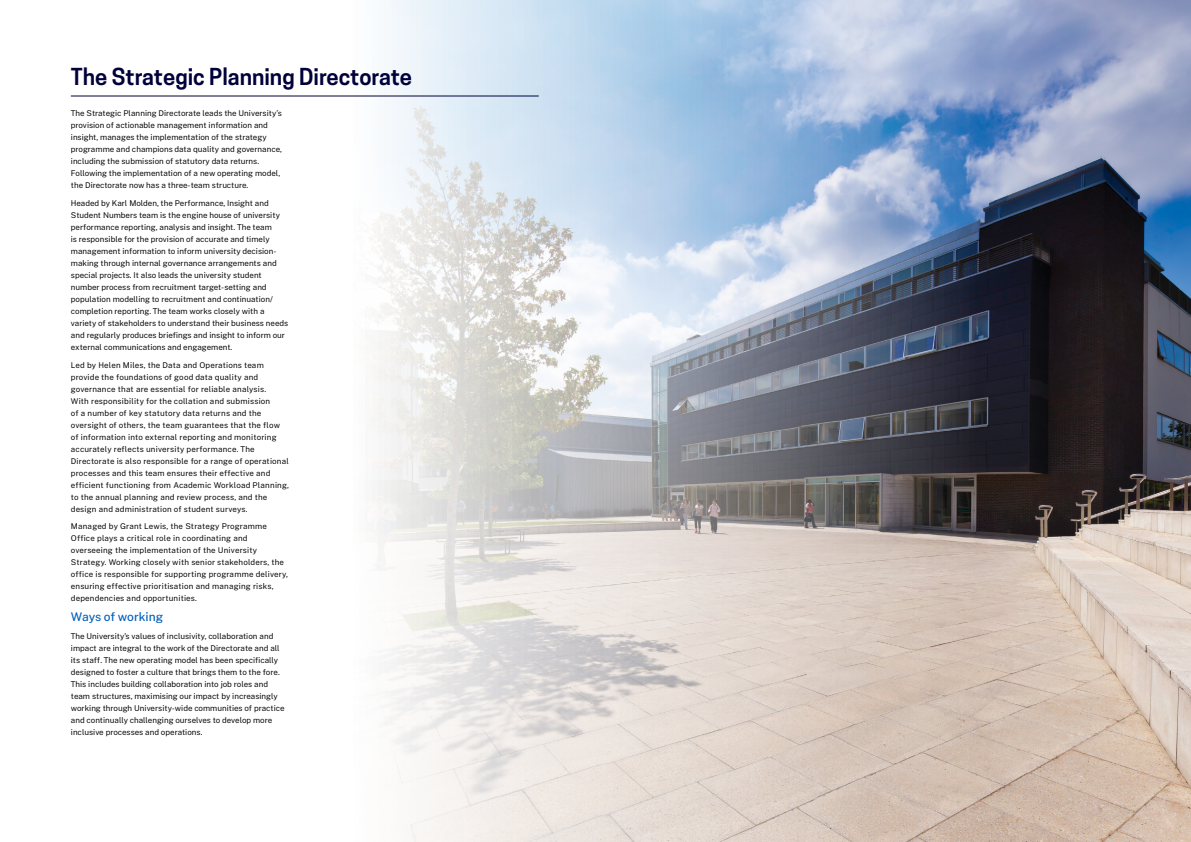
<style>
.page{position:relative;width:1191px;height:842px;background:#fff}
.page>*{position:absolute;margin:0;border:0;box-sizing:border-box;transform-origin:0 0}
.t1{font:600 22px "Cooper Hewitt";color:#00003b}
.t2{font:500 12px "Public Sans";letter-spacing:-.005em;color:#005ebc}
.t3{font:8px/12px "Public Sans";color:#000}
.t4{font:8px/12px "Public Sans";letter-spacing:.02em;color:#000}
</style>
<div class="page">
<img style="left:70px;top:0;width:1121px;height:842px">
<hr style="left:71px;top:96px;width:468px;height:1px;background:#00003b">
<h1 class="t1" style="left:71px;top:63px;width:343px">The Strategic Planning Directorate</h1>
<p class="t3" style="left:71px;top:107px;width:213px">The Strategic Planning Directorate leads the University’s provision of actionable management information and insight, manages the implementation of the strategy programme and champions data quality and governance, including the submission of statutory data returns.<br>Following the implementation of a new operating model, the Directorate now has a three-team structure.</p>
<p class="t3" style="left:71px;top:197px;width:219px">Headed by Karl Molden, the Performance, Insight and Student Numbers team is the engine house of university performance reporting, analysis and insight. The team<br>is responsible for the provision of accurate and timely management information to inform university decision&shy;making through internal governance arrangements and special projects. It also leads the university student number process from recruitment target-setting and population modelling to recruitment and continuation/ completion reporting. The team works closely with a variety of stakeholders to understand their business needs and regularly produces briefings and insight to inform our external communications and engagement.</p>
<p class="t4" style="left:71px;top:359px;width:220px">Led by Helen Miles, the Data and Operations team provide the foundations of good data quality and governance that are essential for reliable analysis.<br>With responsibility for the collation and submission<br>of a number of key statutory data returns and the oversight of others, the team guarantees that the flow of information into external reporting and monitoring accurately reflects university performance. The Directorate is also responsible for a range of operational processes and this team ensures their effective and efficient functioning from Academic Workload Planning, to the annual planning and review process, and the design and administration of student surveys.</p>
<p class="t4" style="left:71px;top:520px;width:219px">Managed by Grant Lewis, the Strategy Programme Office plays a critical role in coordinating and overseeing the implementation of the University Strategy. Working closely with senior stakeholders, the office is responsible for supporting programme delivery, ensuring effective prioritisation and managing risks, dependencies and opportunities.</p>
<h2 class="t2" style="left:71px;top:609px;width:94px">Ways of working</h2>
<p class="t3" style="left:71px;top:630px;width:215px">The University’s values of inclusivity, collaboration and impact are integral to the work of the Directorate and all its staff. The new operating model has been specifically designed to foster a culture that brings them to the fore.<br>This includes building collaboration into job roles and team structures, maximising our impact by increasingly working through University-wide communities of practice and continually challenging ourselves to develop more inclusive processes and operations.</p>
</div>
